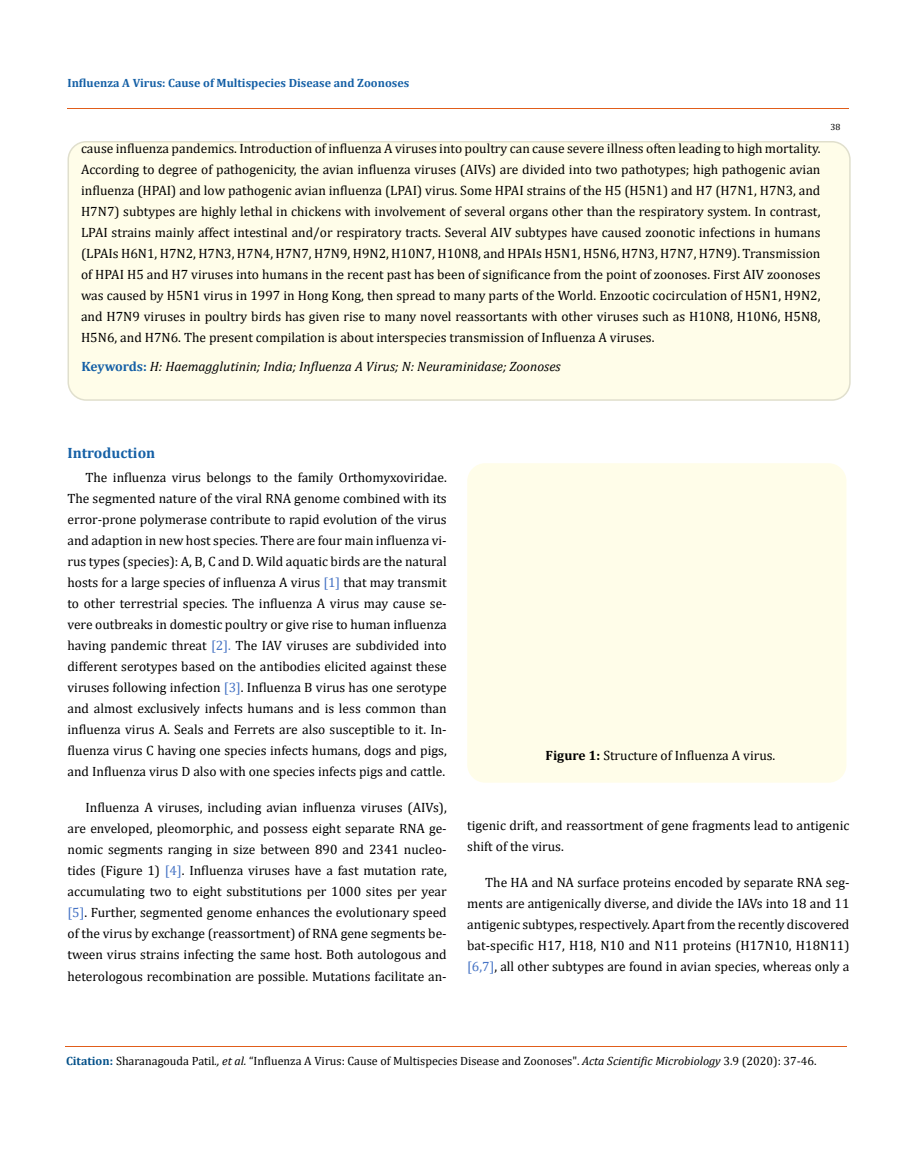
<style>
.page{position:relative;width:917px;height:1152px;background:#fff}
.page>*{position:absolute;margin:0;border:0;box-sizing:border-box;transform-origin:0 0}
.t1{font:700 15px "Cambria";color:#1560a6}
.t2{font:13.5px/21px "Cambria";color:#000;text-align:justify}
.t3{font:italic 13.5px "Cambria";color:#000}
.t4{font:12px "Cambria";color:#000}
.t5{font:700 12px "Cambria";color:#1560a6}
.t6{font:9px "Cambria";color:#000}
.s1{font-weight:700;font-style:normal;color:#1560a6}
.s2{color:#4472c4}
.s3{font-weight:700}
.s4{font-weight:700;color:#035089}
.s5{font-style:italic}
</style>
<div class="page">
<hr style="left:67px;top:109px;width:782px;height:1px;background:#e05d1a">
<div style="left:68px;top:142px;width:781px;height:258px;background:#fffde9;border-radius:18px"></div>
<div style="left:67px;top:141px;width:783px;height:260px;border:2px solid #e0dfcd;border-radius:18px"></div>
<div style="left:467px;top:463px;width:379px;height:320px;background:#fffde9;border-radius:18px"></div>
<hr style="left:65px;top:1046px;width:781px;height:1px;background:#e05d1a">
<p class="t5" style="left:68px;top:75px;width:343px">Influenza A Virus: Cause of Multispecies Disease and Zoonoses</p>
<p class="t2" style="left:81px;top:138px;width:741px">cause influenza pandemics. Introduction of influenza A viruses into poultry can cause severe illness often leading to high mortality.<br>According to degree of pathogenicity, the avian influenza viruses (AIVs) are divided into two pathotypes; high pathogenic avian influenza (HPAI) and low pathogenic avian influenza (LPAI) virus. Some HPAI strains of the H5 (H5N1) and H7 (H7N1, H7N3, and H7N7) subtypes are highly lethal in chickens with involvement of several organs other than the respiratory system. In contrast, LPAI strains mainly affect intestinal and/or respiratory tracts. Several AIV subtypes have caused zoonotic infections in humans (LPAIs H6N1, H7N2, H7N3, H7N4, H7N7, H7N9, H9N2, H10N7, H10N8, and HPAIs H5N1, H5N6, H7N3, H7N7, H7N9). Transmission of HPAI H5 and H7 viruses into humans in the recent past has been of significance from the point of zoonoses. First AIV zoonoses was caused by H5N1 virus in 1997 in Hong Kong, then spread to many parts of the World. Enzootic cocirculation of H5N1, H9N2, and H7N9 viruses in poultry birds has given rise to many novel reassortants with other viruses such as H10N8, H10N6, H5N8, H5N6, and H7N6. The present compilation is about interspecies transmission of Influenza A viruses.</p>
<p class="t3" style="left:82px;top:357px;width:480px"><span class="s1">Keywords:</span> H: Haemagglutinin; India; Influenza A Virus; N: Neuraminidase; Zoonoses</p>
<p class="t6" style="left:830px;top:122px;width:11px">38</p>
<p class="t1" style="left:67px;top:443px;width:89px">Introduction</p>
<p class="t2" style="left:67px;top:467px;width:381px;text-indent:18px">The influenza virus belongs to the family Orthomyxoviridae.<br>The segmented nature of the viral RNA genome combined with its error-prone polymerase contribute to rapid evolution of the virus and adaption in new host species. There are four main influenza vi&shy;rus types (species): A, B, C and D. Wild aquatic birds are the natural hosts for a large species of influenza A virus <span class="s2">[1]</span> that may transmit to other terrestrial species. The influenza A virus may cause se&shy;vere outbreaks in domestic poultry or give rise to human influenza having pandemic threat <span class="s2">[2].</span> The IAV viruses are subdivided into different serotypes based on the antibodies elicited against these viruses following infection <span class="s2">[3]</span>. Influenza B virus has one serotype and almost exclusively infects humans and is less common than influenza virus A. Seals and Ferrets are also susceptible to it. In&shy;fluenza virus C having one species infects humans, dogs and pigs, and Influenza virus D also with one species infects pigs and cattle.</p>
<p class="t2" style="left:67px;top:797px;width:381px;text-indent:18px">Influenza A viruses, including avian influenza viruses (AIVs), are enveloped, pleomorphic, and possess eight separate RNA ge&shy;nomic segments ranging in size between 890 and 2341 nucleo&shy;tides (Figure 1) <span class="s2">[4]</span>. Influenza viruses have a fast mutation rate, accumulating two to eight substitutions per 1000 sites per year <span class="s2">[5]</span>. Further, segmented genome enhances the evolutionary speed of the virus by exchange (reassortment) of RNA gene segments be&shy;tween virus strains infecting the same host. Both autologous and heterologous recombination are possible. Mutations facilitate an-</p>
<p class="t2" style="left:545px;top:745px;width:231px"><span class="s3">Figure 1:</span> Structure of Influenza A virus.</p>
<p class="t2" style="left:467px;top:815px;width:384px">tigenic drift, and reassortment of gene fragments lead to antigenic shift of the virus.</p>
<p class="t2" style="left:467px;top:872px;width:384px;text-indent:18px">The HA and NA surface proteins encoded by separate RNA seg&shy;ments are antigenically diverse, and divide the IAVs into 18 and 11 antigenic subtypes, respectively. Apart from the recently discovered bat-specific H17, H18, N10 and N11 proteins (H17N10, H18N11) <span class="s2">[6,7]</span>, all other subtypes are found in avian species, whereas only a</p>
<p class="t4" style="left:66px;top:1054px;width:752px"><span class="s4">Citation:</span> Sharanagouda Patil<span class="s5">., et al.</span> “Influenza A Virus: Cause of Multispecies Disease and Zoonoses". <span class="s5">Acta Scientific Microbiology</span> 3.9 (2020): 37-46.</p>
</div>
